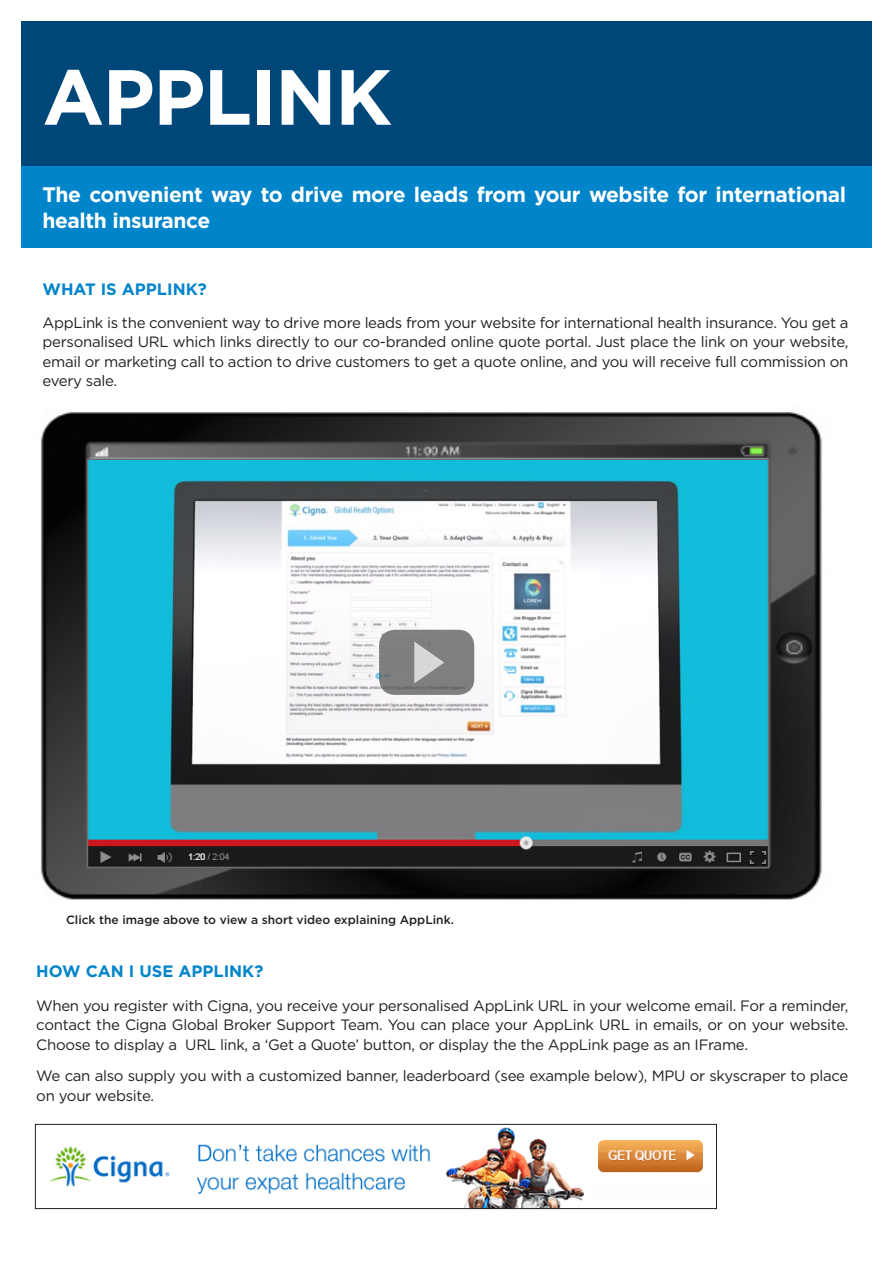
<style>
.page{position:relative;width:893px;height:1263px;background:#fff}
.page>*{position:absolute;margin:0;border:0;box-sizing:border-box;transform-origin:0 0}
.t1{font:700 78px "Gotham";letter-spacing:-.02em;color:#fff}
.t2{font:700 21px/25.2px "Gotham";letter-spacing:-.02em;color:#fff}
.t3{font:700 16.5px "Gotham";color:#0084ca}
.t4{font:15px/19.5px "Gotham";letter-spacing:-.02em;color:#231f20;text-align:justify}
.t5{font:500 12px "Gotham";color:#231f20}
</style>
<div class="page">
<div style="left:21px;top:165px;width:851px;height:82px;background:#0084ca"></div>
<div style="left:21px;top:21px;width:851px;height:145px;background:#004779"></div>
<img style="left:50px;top:1127px;width:653px;height:80px">
<div style="left:35px;top:1124px;width:682px;height:85px;border:1px solid #231f20"></div>
<img style="left:40px;top:412px;width:782px;height:487px">
<img style="left:90px;top:461px;width:676px;height:404px">
<div style="left:87px;top:458px;width:682px;height:410px;border:2px solid #6c6d70"></div>
<div style="left:379px;top:630px;width:95px;height:65px;background:#7f7f80;border-radius:16px"></div>
<svg style="left:414px;top:642px;width:30px;height:41px"></svg>
<p class="t1" style="left:43px;top:45px;width:351px">APPLINK</p>
<p class="t2" style="left:43px;top:182px;width:805px">The convenient way to drive more leads from your website for international health insurance</p>
<p class="t3" style="left:43px;top:278px;width:166px">WHAT IS APPLINK?</p>
<p class="t4" style="left:43px;top:312px;width:807px">AppLink is the convenient way to drive more leads from your website for international health insurance. You get a personalised URL which links directly to our co-branded online quote portal. Just place the link on your website, email or marketing call to action to drive customers to get a quote online, and you will receive full commission on every sale.</p>
<p class="t5" style="left:66px;top:912px;width:389px">Click the image above to view a short video explaining AppLink.</p>
<p class="t3" style="left:36px;top:961px;width:228px">HOW CAN I USE APPLINK?</p>
<p class="t4" style="left:36px;top:995px;width:814px">When you register with Cigna, you receive your personalised AppLink URL in your welcome email. For a reminder, contact the Cigna Global Broker Support Team. You can place your AppLink URL in emails, or on your website.<br>Choose to display a URL link, a ‘Get a Quote’ button, or display the the AppLink page as an IFrame.</p>
<p class="t4" style="left:36px;top:1066px;width:814px">We can also supply you with a customized banner, leaderboard (see example below), MPU or skyscraper to place on your website.</p>
</div>
